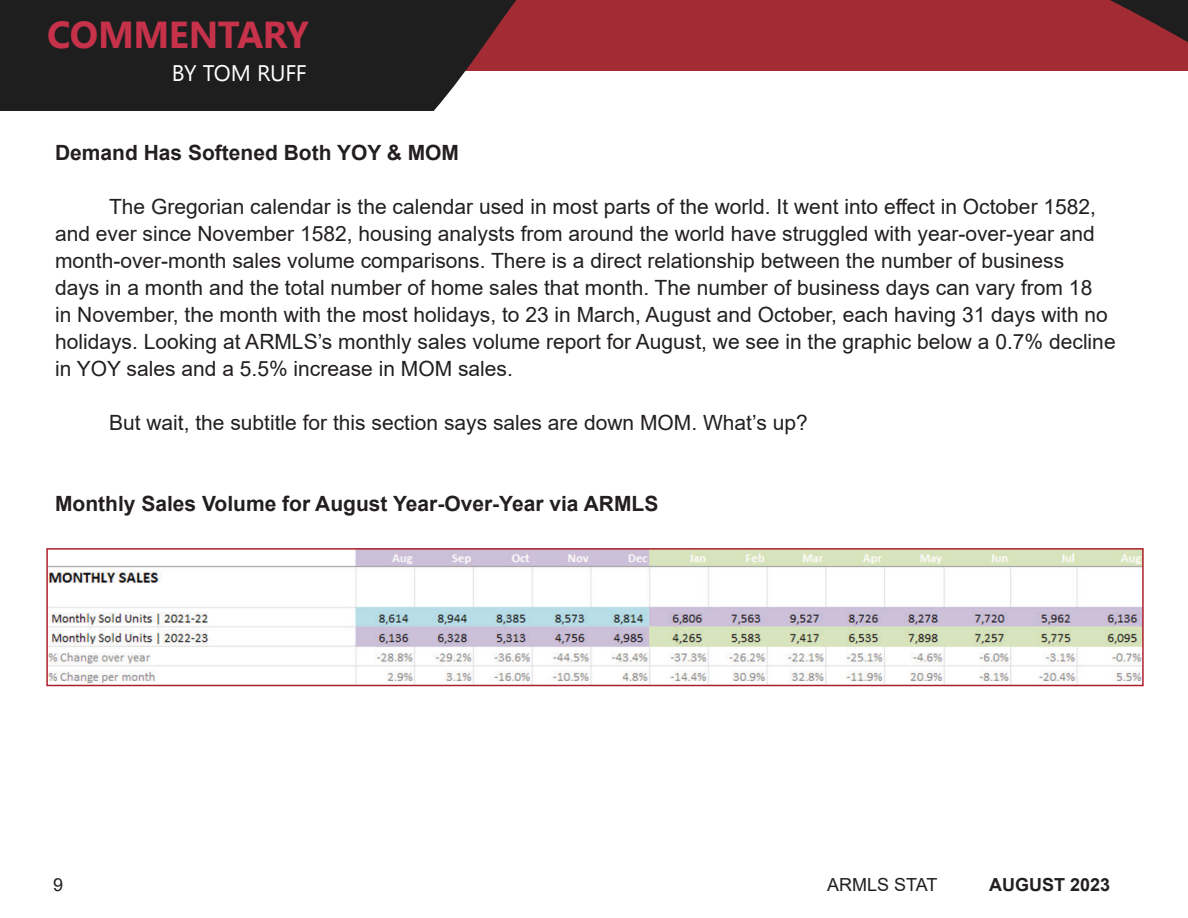
<style>
.page{position:relative;width:1188px;height:918px;background:#fff}
.page>*{position:absolute;margin:0;border:0;box-sizing:border-box;transform-origin:0 0}
.t1{font:700 37.5px "Gadugi";letter-spacing:-.01em;color:#c6324a}
.t2{font:22.5px "Gadugi";letter-spacing:-.02em;color:#fff}
.t3{font:21px/27px "Arial";color:#231f20}
.t4{font:700 21px "Arial";color:#231f20}
.t5{font:18px "Arial";color:#231f20}
.t6{font:700 18px "Arial";color:#231f20}
</style>
<div class="page">
<svg style="left:0;top:0;width:1188px;height:111px"></svg>
<img style="left:49px;top:551px;width:1092px;height:132px">
<div style="left:46px;top:548px;width:1098px;height:138px;border:2px solid #ae1f2c"></div>
<h1 class="t1" style="left:47px;top:12px;width:263px">COMMENTARY</h1>
<p class="t2" style="left:172px;top:60px;width:136px">BY TOM RUFF</p>
<p class="t4" style="left:55px;top:137px;width:406px">Demand Has Softened Both YOY &amp; MOM</p>
<p class="t3" style="left:55px;top:193px;width:1062px;text-indent:54px">The Gregorian calendar is the calendar used in most parts of the world. It went into effect in October 1582, and ever since November 1582, housing analysts from around the world have struggled with year-over-year and month-over-month sales volume comparisons. There is a direct relationship between the number of business<br>days in a month and the total number of home sales that month. The number of business days can vary from 18<br>in November, the month with the most holidays, to 23 in March, August and October, each having 31 days with no holidays. Looking at ARMLS’s monthly sales volume report for August, we see in the graphic below a 0.7% decline in YOY sales and a 5.5% increase in MOM sales.</p>
<p class="t3" style="left:109px;top:409px;width:700px">But wait, the subtitle for this section says sales are down MOM. What’s up?</p>
<p class="t4" style="left:55px;top:488px;width:605px">Monthly Sales Volume for August Year-Over-Year via ARMLS</p>
<p class="t5" style="left:53px;top:872px;width:12px">9</p>
<p class="t5" style="left:827px;top:872px;width:112px">ARMLS STAT</p>
<p class="t6" style="left:989px;top:872px;width:123px">AUGUST 2023</p>
</div>
